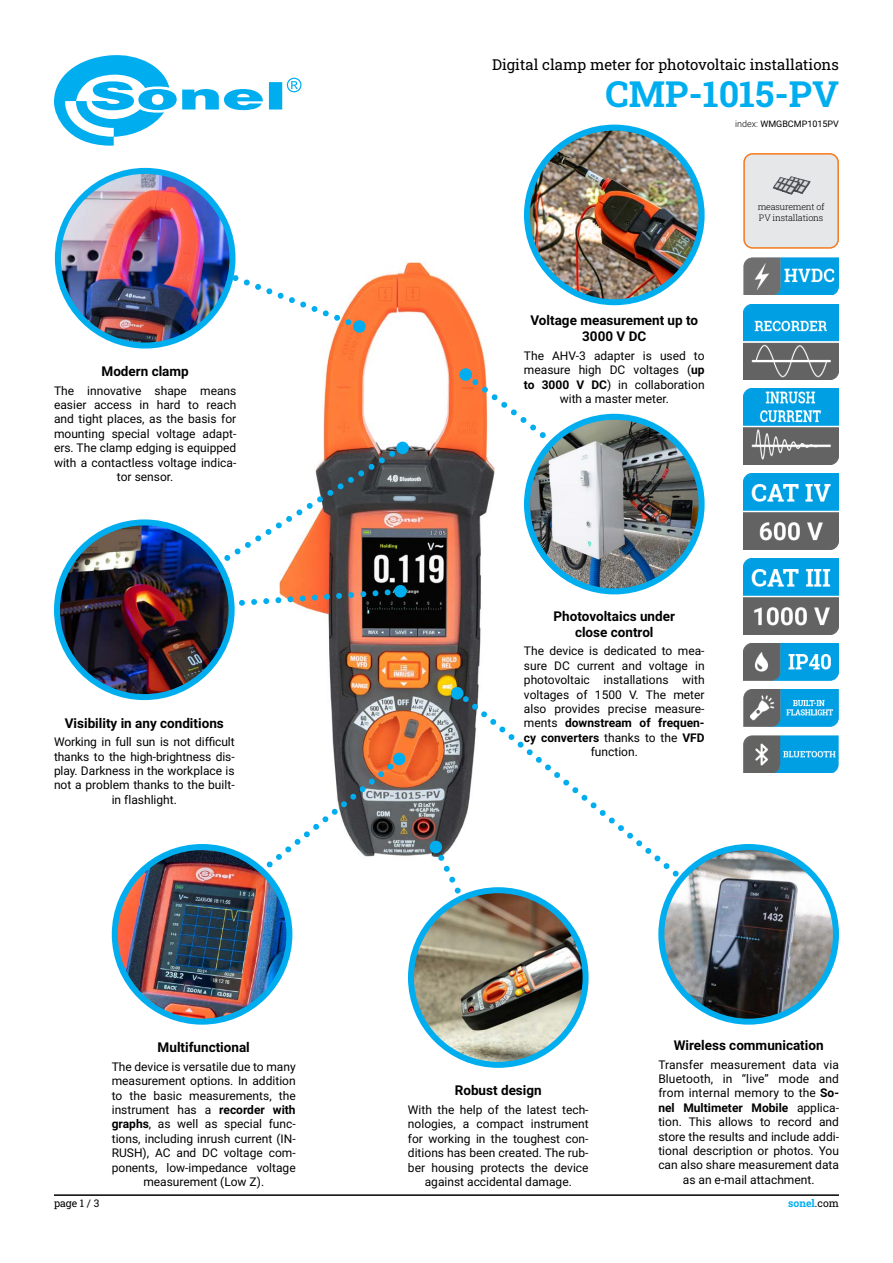
<style>
.page{position:relative;width:893px;height:1263px;background:#fff}
.page>*{position:absolute;margin:0;border:0;box-sizing:border-box;transform-origin:0 0}
.t1{font:36px "Roboto Slab";color:#00aeef}
.t2{font:15px "Roboto Slab";color:#000}
.t3{font:700 13.5px/16.2px "Roboto";color:#000;text-align:center}
.t4{font:12px/14.4px "Roboto";color:#000;text-align:center}
.t5{font:10.5px "Roboto Slab";color:#00aeef}
.t6{font:10.5px "Roboto Slab";color:#000}
.t7{font:9px/10.8px "Roboto Slab";letter-spacing:-.02em;color:#000}
.t8{font:9px "Roboto";color:#000}
.s1{font-weight:300}
.s2{font-weight:700}
.s3{color:#000}
</style>
<div class="page">
<hr style="left:54px;top:1194px;width:785px;height:2px;background:#000">
<img style="left:743px;top:474px;width:96px;height:75px">
<img style="left:743px;top:558px;width:96px;height:76px">
<img style="left:743px;top:643px;width:95px;height:37px">
<img style="left:744px;top:258px;width:95px;height:37px">
<img style="left:748px;top:736px;width:90px;height:37px">
<img style="left:323px;top:250px;width:226px;height:607px">
<div style="left:430px;top:841px;width:12px;height:12px;background:#00aeef;border-radius:50%"></div>
<div style="left:394px;top:585px;width:13px;height:12px;background:#00aeef;border-radius:50%"></div>
<div style="left:396px;top:442px;width:13px;height:12px;background:#00aeef;border-radius:50%"></div>
<svg style="left:353px;top:320px;width:13px;height:13px"></svg>
<svg style="left:192px;top:756px;width:209px;height:173px"></svg>
<svg style="left:433px;top:844px;width:20px;height:75px"></svg>
<svg style="left:453px;top:687px;width:295px;height:248px"></svg>
<svg style="left:192px;top:239px;width:170px;height:93px"></svg>
<svg style="left:466px;top:372px;width:154px;height:128px"></svg>
<div style="left:459px;top:368px;width:13px;height:13px;background:#00aeef;border-radius:50%"></div>
<div style="left:393px;top:753px;width:12px;height:12px;background:#00aeef;border-radius:50%"></div>
<img style="left:115px;top:847px;width:174px;height:175px;border-radius:87px">
<div style="left:112px;top:844px;width:180px;height:181px;border:6px solid #00aeef;border-radius:50%"></div>
<img style="left:58px;top:171px;width:174px;height:174px;border-radius:87px">
<div style="left:55px;top:168px;width:180px;height:180px;border:6px solid #00aeef;border-radius:50%"></div>
<img style="left:527px;top:417px;width:175px;height:174px;border-radius:87px">
<div style="left:524px;top:414px;width:181px;height:180px;border:6px solid #00aeef;border-radius:50%"></div>
<img style="left:661px;top:847px;width:175px;height:175px;border-radius:87px">
<div style="left:658px;top:844px;width:181px;height:181px;border:6px solid #00aeef;border-radius:50%"></div>
<img style="left:744px;top:304px;width:95px;height:76px">
<svg style="left:172px;top:444px;width:231px;height:172px"></svg>
<img style="left:57px;top:522px;width:175px;height:175px;border-radius:87px">
<div style="left:54px;top:519px;width:181px;height:181px;border:6px solid #00aeef;border-radius:50%"></div>
<div style="left:451px;top:687px;width:12px;height:12px;background:#00aeef;border-radius:50%"></div>
<img style="left:744px;top:689px;width:95px;height:37px">
<img style="left:743px;top:389px;width:96px;height:75px">
<img style="left:411px;top:890px;width:175px;height:175px;border-radius:87px">
<div style="left:408px;top:887px;width:181px;height:181px;border:6px solid #00aeef;border-radius:50%"></div>
<svg style="left:54px;top:55px;width:247px;height:91px"></svg>
<div style="left:744px;top:154px;width:94px;height:94px;background:#e6e7e8;border-radius:9px"></div>
<img style="left:773px;top:176px;width:38px;height:19px">
<div style="left:743px;top:153px;width:96px;height:96px;border:2px solid #f47920;border-radius:9px"></div>
<img style="left:527px;top:128px;width:175px;height:174px;border-radius:87px">
<div style="left:524px;top:125px;width:181px;height:180px;border:6px solid #00aeef;border-radius:50%"></div>
<p class="t2" style="left:492px;top:58px;width:348px">Digital clamp meter for photovoltaic installations</p>
<h1 class="t1" style="left:606px;top:74px;width:235px">CMP-1015-PV</h1>
<p class="t8" style="left:735px;top:120px;width:105px"><span class="s1">index:</span> WMGBCMP1015PV</p>
<p class="t3" style="left:101px;top:364px;width:89px">Modern clamp</p>
<p class="t4" style="left:54px;top:384px;width:184px">The innovative shape means easier access in hard to reach and tight places, as the basis for mounting special voltage adapt&shy;ers. The clamp edging is equipped with a contactless voltage indica&shy;tor sensor.</p>
<p class="t3" style="left:65px;top:716px;width:161px">Visibility in any conditions</p>
<p class="t4" style="left:54px;top:734px;width:182px">Working in full sun is not difficult thanks to the high-brightness dis&shy;play. Darkness in the workplace is not a problem thanks to the built&shy;in flashlight.</p>
<p class="t3" style="left:158px;top:1040px;width:94px">Multifunctional</p>
<p class="t4" style="left:112px;top:1060px;width:185px">The device is versatile due to many measurement options. In addition to the basic measurements, the instrument has a <span class="s2">recorder with graphs</span>, as well as special func&shy;tions, including inrush current (IN-<br>RUSH), AC and DC voltage com&shy;ponents, low-impedance voltage measurement (Low Z).</p>
<p class="t3" style="left:530px;top:313px;width:169px">Voltage measurement up to<br>3000 V DC</p>
<p class="t4" style="left:524px;top:349px;width:182px">The AHV-3 adapter is used to measure high DC voltages (<span class="s2">up to 3000 V DC</span>) in collaboration with a master meter.</p>
<p class="t7" style="left:758px;top:201px;width:68px">measurement of<br>PV installations</p>
<p class="t3" style="left:554px;top:608px;width:123px">Photovoltaics under close control</p>
<p class="t4" style="left:524px;top:645px;width:182px">The device is dedicated to mea&shy;sure DC current and voltage in photovoltaic installations with voltages of 1500 V. The meter also provides precise measure&shy;ments <span class="s2">downstream of frequen&shy;cy converters</span> thanks to the <span class="s2">VFD </span>function.</p>
<p class="t3" style="left:455px;top:1083px;width:88px">Robust design</p>
<p class="t4" style="left:408px;top:1103px;width:182px">With the help of the latest tech&shy;nologies, a compact instrument for working in the toughest con&shy;ditions has been created. The rub&shy;ber housing protects the device against accidental damage.</p>
<p class="t3" style="left:674px;top:1038px;width:151px">Wireless communication</p>
<p class="t4" style="left:658px;top:1058px;width:182px">Transfer measurement data via<br>Bluetooth, in “live” mode and from internal memory to the <span class="s2">So&shy;nel Multimeter Mobile</span> applica&shy;tion. This allows to record and store the results and include addi&shy;tional description or photos. You can also share measurement data as an e-mail attachment.</p>
<p class="t6" style="left:54px;top:1199px;width:47px">page 1 / 3</p>
<p class="t5" style="left:788px;top:1197px;width:52px">sonel<span class="s3">.com</span></p>
</div>
